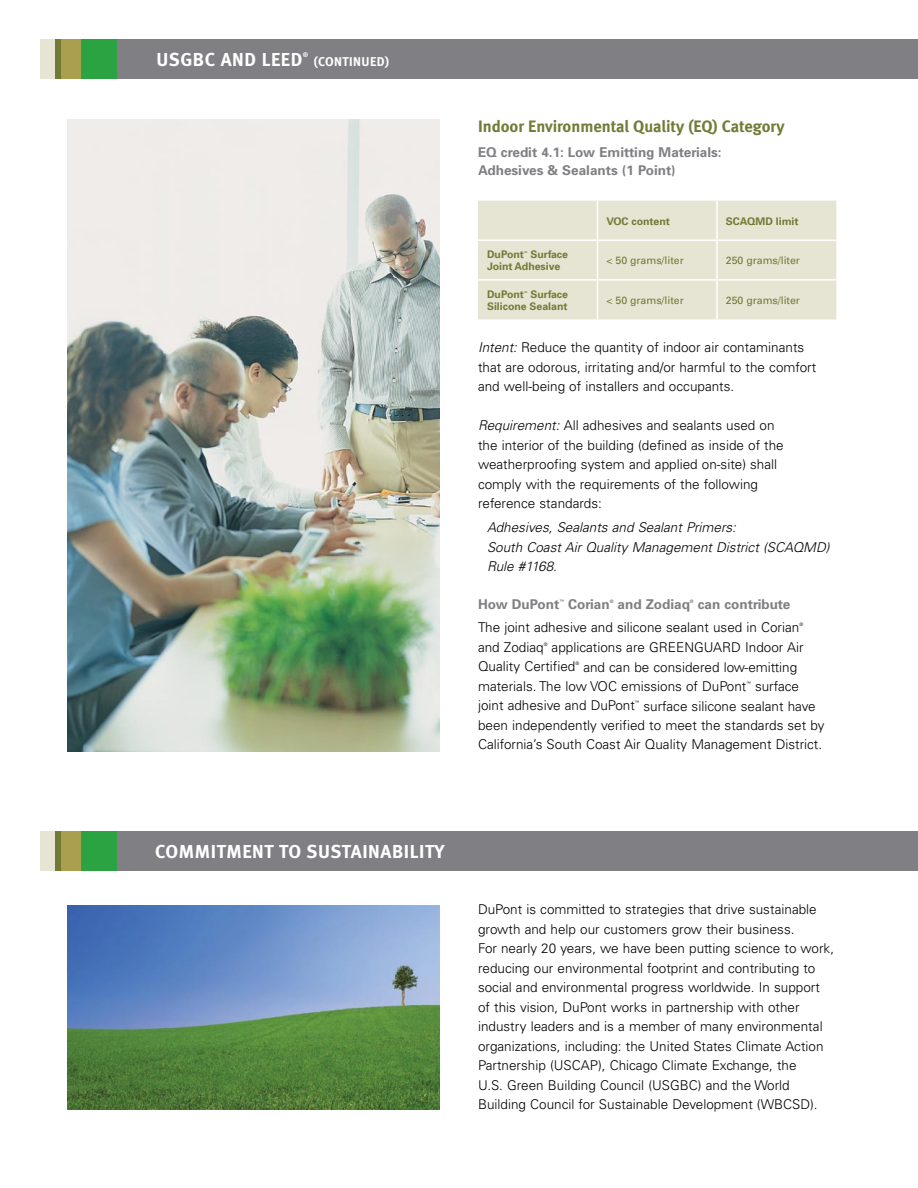
<style>
.page{position:relative;width:918px;height:1188px;background:#fff}
.page>*{position:absolute;margin:0;border:0;box-sizing:border-box;transform-origin:0 0}
.t1{font:18.75px "Meta Bold LF";letter-spacing:.03em;color:#fff}
.t2{font:16.5px "Meta Bold LF";color:#727a35}
.t3{font:300 13.5px/19.5px "Univers";color:#000}
.t4{font:700 13.5px/18px "Univers";color:#807f83}
.t5{font:italic 300 13.5px/19.5px "Univers";color:#000}
.t6{font:12.75px "Meta Bold LF";letter-spacing:.03em;color:#fff}
.t7{font:700 10.5px/12px "Univers";color:#727a35}
.t8{font:10.5px "Univers";color:#727a35}
.t9{font:6.6px "Meta Bold LF";color:#fff}
.t10{font:300 4.8px "Univers";color:#000}
.t11{font:700 4.8px "Univers";color:#807f83}
.t12{font:700 3.75px "Univers";color:#727a35}
.s1{font-style:italic}
</style>
<div class="page">
<div style="left:116px;top:832px;width:802px;height:39px;background:#807f83"></div>
<div style="left:80px;top:832px;width:37px;height:39px;background:#2ca343"></div>
<div style="left:59px;top:832px;width:22px;height:39px;background:#aa9f4e"></div>
<div style="left:54px;top:832px;width:6px;height:39px;background:#727a35"></div>
<div style="left:40px;top:832px;width:14px;height:39px;background:#e6e5d3"></div>
<div style="left:478px;top:201px;width:358px;height:118px;background:#e6e5d3"></div>
<hr style="left:597px;top:201px;width:1px;height:38px;background:#fff">
<hr style="left:716px;top:201px;width:2px;height:38px;background:#fff">
<hr style="left:478px;top:239px;width:239px;height:2px;background:#fff">
<hr style="left:597px;top:241px;width:1px;height:38px;background:#fff">
<hr style="left:717px;top:239px;width:119px;height:2px;background:#fff">
<hr style="left:716px;top:241px;width:2px;height:38px;background:#fff">
<hr style="left:478px;top:279px;width:239px;height:2px;background:#fff">
<hr style="left:597px;top:281px;width:1px;height:38px;background:#fff">
<hr style="left:717px;top:279px;width:119px;height:2px;background:#fff">
<hr style="left:716px;top:281px;width:2px;height:38px;background:#fff">
<img style="left:68px;top:119px;width:371px;height:633px">
<img style="left:68px;top:905px;width:372px;height:205px">
<div style="left:116px;top:40px;width:802px;height:39px;background:#807f83"></div>
<div style="left:80px;top:40px;width:37px;height:39px;background:#2ca343"></div>
<div style="left:59px;top:40px;width:22px;height:39px;background:#aa9f4e"></div>
<div style="left:54px;top:40px;width:6px;height:39px;background:#727a35"></div>
<div style="left:40px;top:40px;width:14px;height:39px;background:#e6e5d3"></div>
<h1 class="t1" style="left:156px;top:48px;width:148px">USGBC AND LEED</h1>
<p class="t9" style="left:303px;top:51px;width:7px">®</p>
<p class="t6" style="left:314px;top:54px;width:77px">(CONTINUED)</p>
<p class="t2" style="left:478px;top:116px;width:308px">INDOOR ENVIRONMENTAL QUALITY (EQ) CATEGORY</p>
<p class="t4" style="left:478px;top:143px;width:245px">EQ credit 4.1: Low Emitting Materials:<br>Adhesives &amp; Sealants (1 Point)</p>
<p class="t7" style="left:606px;top:215px;width:65px">VOC content</p>
<p class="t7" style="left:726px;top:215px;width:74px">SCAQMD limit</p>
<p class="t7" style="left:487px;top:248px;width:83px;text-indent:44px">Surface<br>Joint Adhesive</p>
<p class="t8" style="left:606px;top:254px;width:79px">&lt; 50 grams/liter</p>
<p class="t8" style="left:726px;top:254px;width:76px">250 grams/liter</p>
<p class="t7" style="left:487px;top:288px;width:38px">DuPont</p>
<p class="t12" style="left:524px;top:290px;width:5px">™</p>
<p class="t7" style="left:487px;top:248px;width:38px">DuPont</p>
<p class="t12" style="left:524px;top:250px;width:5px">™</p>
<p class="t7" style="left:487px;top:288px;width:83px;text-align:right">Surface<br>Silicone Sealant</p>
<p class="t8" style="left:606px;top:294px;width:79px">&lt; 50 grams/liter</p>
<p class="t8" style="left:726px;top:294px;width:76px">250 grams/liter</p>
<p class="t3" style="left:478px;top:338px;width:340px"><span class="s1">Intent:</span> Reduce the quantity of indoor air contaminants that are odorous, irritating and/or harmful to the comfort and well-being of installers and occupants.</p>
<p class="t3" style="left:478px;top:416px;width:307px"><span class="s1">Requirement:</span> All adhesives and sealants used on the interior of the building (defined as inside of the weatherproofing system and applied on-site) shall comply with the requirements of the following reference standards:</p>
<p class="t5" style="left:487px;top:518px;width:344px">Adhesives, Sealants and Sealant Primers:<br>South Coast Air Quality Management District (SCAQMD)<br>Rule #1168.</p>
<p class="t4" style="left:478px;top:595px;width:83px">How DuPont</p>
<p class="t11" style="left:559px;top:598px;width:6px">™</p>
<p class="t4" style="left:568px;top:595px;width:43px">Corian</p>
<p class="t11" style="left:610px;top:598px;width:5px">®</p>
<p class="t4" style="left:618px;top:595px;width:74px">and Zodiaq</p>
<p class="t11" style="left:690px;top:598px;width:5px">®</p>
<p class="t4" style="left:698px;top:595px;width:94px">can contribute</p>
<p class="t3" style="left:478px;top:618px;width:323px">The joint adhesive and silicone sealant used in Corian</p>
<p class="t10" style="left:799px;top:622px;width:5px">®</p>
<p class="t3" style="left:478px;top:637px;width:67px">and Zodiaq</p>
<p class="t10" style="left:544px;top:641px;width:5px">®</p>
<p class="t3" style="left:478px;top:637px;width:327px;text-indent:74px">applications are GREENGUARD Indoor Air<br>Quality Certified</p>
<p class="t3" style="left:478px;top:657px;width:321px;text-indent:105px">and can be considered low-emitting materials. The low VOC emissions of DuPont</p>
<p class="t10" style="left:575px;top:661px;width:5px">®</p>
<p class="t10" style="left:746px;top:680px;width:6px">™</p>
<p class="t3" style="left:755px;top:676px;width:45px">surface</p>
<p class="t3" style="left:478px;top:696px;width:348px;text-indent:165px">surface silicone sealant have been independently verified to meet the standards set by<br>California’s South Coast Air Quality Management District.</p>
<p class="t3" style="left:478px;top:696px;width:158px">joint adhesive and DuPont</p>
<p class="t10" style="left:635px;top:700px;width:6px">™</p>
<h1 class="t1" style="left:155px;top:841px;width:291px">COMMITMENT TO SUSTAINABILITY</h1>
<p class="t3" style="left:478px;top:899px;width:358px">DuPont is committed to strategies that drive sustainable growth and help our customers grow their business.<br>For nearly 20 years, we have been putting science to work, reducing our environmental footprint and contributing to social and environmental progress worldwide. In support of this vision, DuPont works in partnership with other industry leaders and is a member of many environmental organizations, including: the United States Climate Action Partnership (USCAP), Chicago Climate Exchange, the<br>U.S. Green Building Council (USGBC) and the World Building Council for Sustainable Development (WBCSD).</p>
</div>
